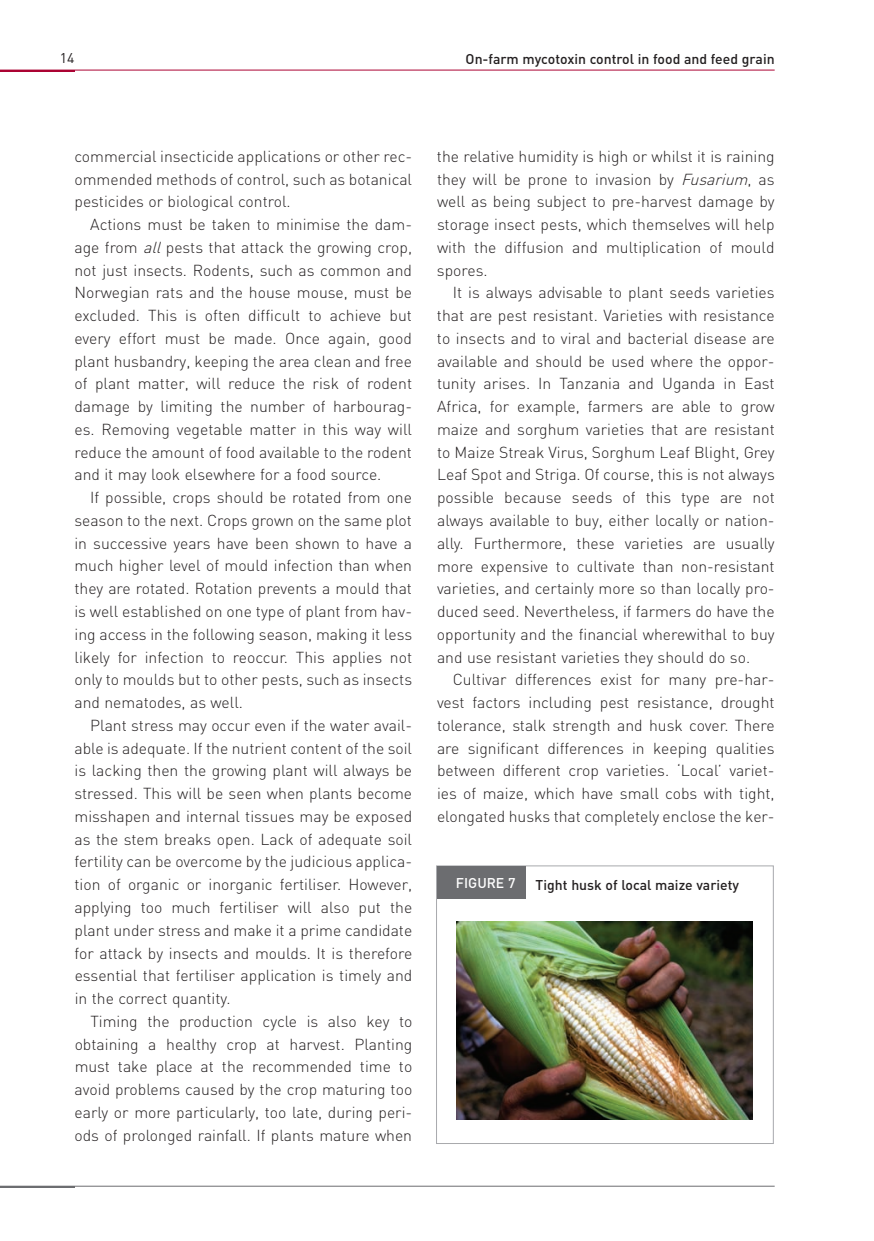
<style>
.page{position:relative;width:874px;height:1241px;background:#fff}
.page>*{position:absolute;margin:0;border:0;box-sizing:border-box;transform-origin:0 0}
.t1{font:300 15.75px/22.8px "DIN";color:#231f20;text-align:justify}
.t2{font:500 14px "DIN";color:#231f20}
.t3{font:500 14px "DIN";color:#fff}
.t4{font:14px "DIN";color:#231f20}
.s1{font-style:italic}
</style>
<div class="page">
<hr style="left:0;top:70px;width:774px;height:1px;background:#ab0333">
<hr style="left:0;top:1185px;width:774px;height:1px;background:#6c6d70">
<hr style="left:0;top:70px;width:74px;height:2px;background:#ab0333">
<hr style="left:0;top:1185px;width:74px;height:2px;background:#6c6d70">
<div style="left:436px;top:865px;width:337px;height:278px;border:1px solid #a8a9ad"></div>
<div style="left:436px;top:866px;width:89px;height:32px;background:#6c6d70"></div>
<img style="left:456px;top:921px;width:296px;height:198px">
<p class="t4" style="left:60px;top:49px;width:16px">14</p>
<p class="t2" style="left:465px;top:49px;width:310px">On-farm mycotoxin control in food and feed grain</p>
<p class="t1" style="left:74px;top:144px;width:339px">commercial insecticide applications or other rec&shy;ommended methods of control, such as botanical pesticides or biological control.</p>
<p class="t1" style="left:74px;top:212px;width:339px;text-indent:16px">Actions must be taken to minimise the dam&shy;age from <span class="s1">all</span>pests that attack the growing crop, not just insects. Rodents, such as common and Norwegian rats and the house mouse, must be excluded. This is often difficult to achieve but every effort must be made. Once again, good plant husbandry, keeping the area clean and free of plant matter, will reduce the risk of rodent damage by limiting the number of harbourag&shy;es. Removing vegetable matter in this way will reduce the amount of food available to the rodent and it may look elsewhere for a food source.</p>
<p class="t1" style="left:74px;top:485px;width:339px;text-indent:16px">If possible, crops should be rotated from one season to the next. Crops grown on the same plot in successive years have been shown to have a much higher level of mould infection than when they are rotated. Rotation prevents a mould that is well established on one type of plant from hav&shy;ing access in the following season, making it less likely for infection to reoccur. This applies not only to moulds but to other pests, such as insects and nematodes, as well.</p>
<p class="t1" style="left:74px;top:713px;width:339px;text-indent:16px">Plant stress may occur even if the water avail&shy;able is adequate. If the nutrient content of the soil is lacking then the growing plant will always be stressed. This will be seen when plants become misshapen and internal tissues may be exposed as the stem breaks open. Lack of adequate soil fertility can be overcome by the judicious applica&shy;tion of organic or inorganic fertiliser. However, applying too much fertiliser will also put the plant under stress and make it a prime candidate for attack by insects and moulds. It is therefore essential that fertiliser application is timely and in the correct quantity.</p>
<p class="t1" style="left:74px;top:1008px;width:339px;text-indent:16px">Timing the production cycle is also key to obtaining a healthy crop at harvest. Planting must take place at the recommended time to avoid problems caused by the crop maturing too early or more particularly, too late, during peri&shy;ods of prolonged rainfall. If plants mature when</p>
<p class="t1" style="left:436px;top:144px;width:339px">the relative humidity is high or whilst it is raining they will be prone to invasion by <span class="s1">Fusarium</span>, as well as being subject to pre-harvest damage by storage insect pests, which themselves will help with the diffusion and multiplication of mould spores.</p>
<p class="t1" style="left:436px;top:280px;width:339px;text-indent:16px">It is always advisable to plant seeds varieties that are pest resistant. Varieties with resistance to insects and to viral and bacterial disease are available and should be used where the oppor&shy;tunity arises. In Tanzania and Uganda in East Africa, for example, farmers are able to grow maize and sorghum varieties that are resistant to Maize Streak Virus, Sorghum Leaf Blight, Grey Leaf Spot and Striga. Of course, this is not always possible because seeds of this type are not always available to buy, either locally or nation&shy;ally. Furthermore, these varieties are usually more expensive to cultivate than non-resistant varieties, and certainly more so than locally pro&shy;duced seed. Nevertheless, if farmers do have the opportunity and the financial wherewithal to buy and use resistant varieties they should do so.</p>
<p class="t1" style="left:437px;top:667px;width:339px;text-indent:16px">Cultivar differences exist for many pre-har&shy;vest factors including pest resistance, drought tolerance, stalk strength and husk cover. There are significant differences in keeping qualities between different crop varieties. ‘Local’ variet&shy;ies of maize, which have small cobs with tight, elongated husks that completely enclose the ker-</p>
<p class="t3" style="left:455px;top:873px;width:61px">Figure 7</p>
<p class="t2" style="left:535px;top:875px;width:205px">Tight husk of local maize variety</p>
</div>
